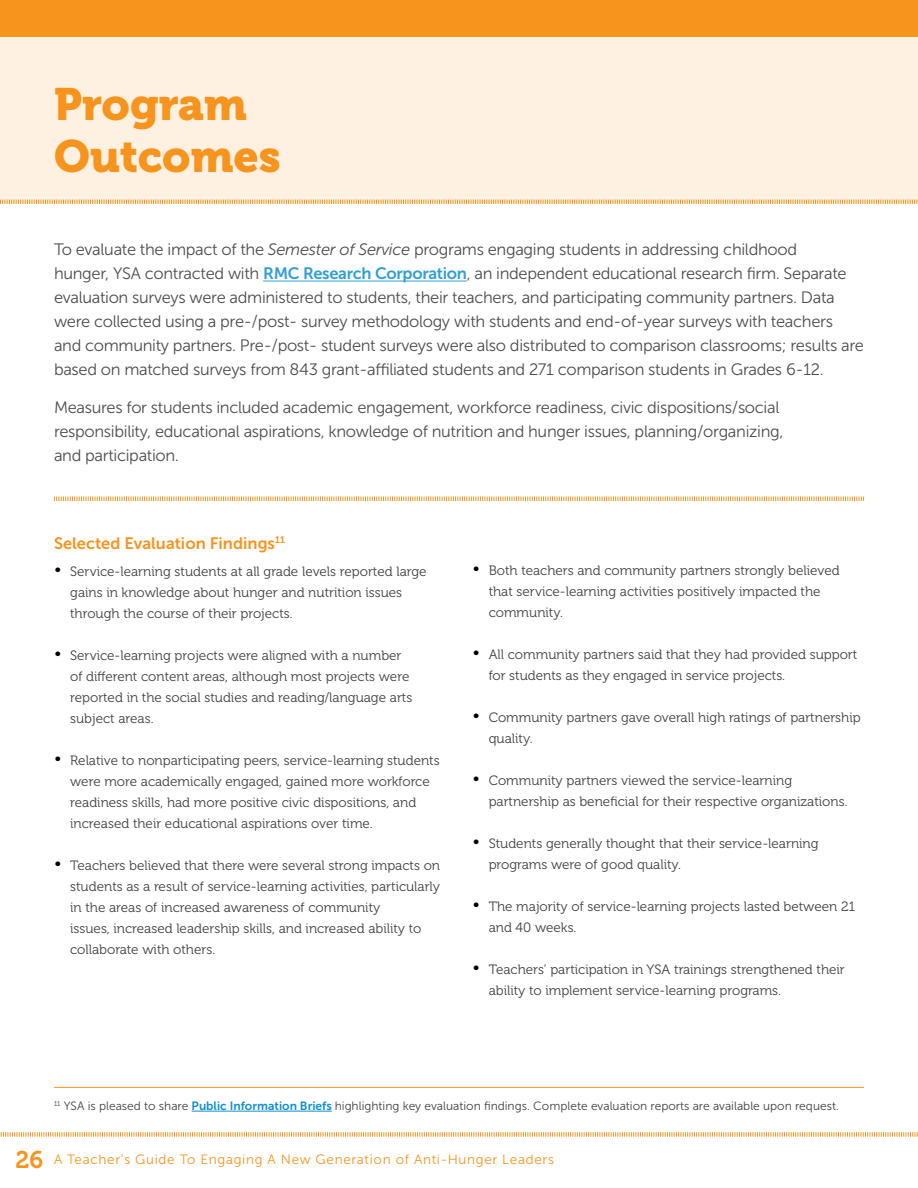
<style>
.page{position:relative;width:918px;height:1188px;background:#fff}
.page>*{position:absolute;margin:0;border:0;box-sizing:border-box;transform-origin:0 0}
.t1{font:45px/52.5px "Museo 900";color:#f7941e}
.t2{font:16.5px/24px "Museo Sans 300";letter-spacing:-.02em;color:#4d4d4f}
.t3{font:16.5px "Museo Sans 700";color:#f7941e}
.t4{font:13.5px/21px "Museo 300";color:#414042}
.t5{font:13.5px "Museo Sans 300";letter-spacing:.05em;color:#f7941e}
.t6{font:12px "Museo Sans 300";color:#414042}
.s1{font-style:italic}
.s2{font-family:"Museo Sans 700";color:#329fd6}
.s3{color:#000}
.s4{font-family:"Museo Sans 700";color:#0e8fce}
.s5{font-family:"Museo 700";font-size:24px}
</style>
<div class="page">
<svg style="left:0;top:1132px;width:918px;height:5px"></svg>
<div style="left:0;top:14px;width:918px;height:189px;background:#fff1e2"></div>
<div style="left:0;top:0;width:918px;height:37px;background:#f7941e"></div>
<svg style="left:0;top:199px;width:918px;height:5px"></svg>
<hr style="left:263px;top:281px;width:204px;height:1px;background:#329fd6">
<svg style="left:54px;top:496px;width:810px;height:5px"></svg>
<hr style="left:192px;top:1111px;width:140px;height:1px;background:#0e8fce">
<hr style="left:54px;top:1087px;width:810px;height:1px;background:#f7941e">
<h1 class="t1" style="left:54px;top:78px;width:229px">Program<br>Outcomes</h1>
<p class="t2" style="left:54px;top:238px;width:811px">To evaluate the impact of the <span class="s1">Semester of Service</span> programs engaging students in addressing childhood<br>hunger, YSA contracted with <span class="s2">RMC Research Corporation</span>, an independent educational research firm. Separate evaluation surveys were administered to students, their teachers, and participating community partners. Data were collected using a pre-/post- survey methodology with students and end-of-year surveys with teachers and community partners. Pre-/post- student surveys were also distributed to comparison classrooms; results are based on matched surveys from 843 grant-affiliated students and 271 comparison students in Grades 6-12.</p>
<p class="t2" style="left:54px;top:395px;width:731px">Measures for students included academic engagement, workforce readiness, civic dispositions/social responsibility, educational aspirations, knowledge of nutrition and hunger issues, planning/organizing, and participation.</p>
<p class="t3" style="left:54px;top:534px;width:232px">Selected Evaluation Findings<sup>11</sup></p>
<p class="t4" style="left:70px;top:561px;width:358px;text-indent:-16px"><span class="s3">•</span> Service-learning students at all grade levels reported large gains in knowledge about hunger and nutrition issues through the course of their projects.</p>
<p class="t4" style="left:70px;top:645px;width:344px;text-indent:-16px"><span class="s3">•</span> Service-learning projects were aligned with a number of different content areas, although most projects were reported in the social studies and reading/language arts subject areas.</p>
<p class="t4" style="left:70px;top:750px;width:371px;text-indent:-16px"><span class="s3">•</span> Relative to nonparticipating peers, service-learning students were more academically engaged, gained more workforce readiness skills, had more positive civic dispositions, and increased their educational aspirations over time.</p>
<p class="t4" style="left:70px;top:855px;width:371px;text-indent:-16px"><span class="s3">•</span> Teachers believed that there were several strong impacts on students as a result of service-learning activities, particularly in the areas of increased awareness of community<br>issues, increased leadership skills, and increased ability to collaborate with others.</p>
<p class="t4" style="left:489px;top:560px;width:353px;text-indent:-16px"><span class="s3">•</span> Both teachers and community partners strongly believed that service-learning activities positively impacted the community.</p>
<p class="t4" style="left:489px;top:644px;width:370px;text-indent:-16px"><span class="s3">•</span> All community partners said that they had provided support for students as they engaged in service projects.</p>
<p class="t4" style="left:489px;top:707px;width:374px;text-indent:-16px"><span class="s3">•</span> Community partners gave overall high ratings of partnership quality.</p>
<p class="t4" style="left:489px;top:770px;width:360px;text-indent:-16px"><span class="s3">•</span> Community partners viewed the service-learning partnership as beneficial for their respective organizations.</p>
<p class="t4" style="left:489px;top:833px;width:331px;text-indent:-16px"><span class="s3">•</span> Students generally thought that their service-learning programs were of good quality.</p>
<p class="t4" style="left:489px;top:896px;width:368px;text-indent:-16px"><span class="s3">•</span> The majority of service-learning projects lasted between 21 and 40 weeks.</p>
<p class="t4" style="left:489px;top:959px;width:358px;text-indent:-16px"><span class="s3">•</span> Teachers’ participation in YSA trainings strengthened their ability to implement service-learning programs.</p>
<p class="t6" style="left:54px;top:1099px;width:787px"><sup>11</sup> YSA is pleased to share <span class="s4">Public I nformation Briefs</span> highlighting key evaluation findings. Complete evaluation reports are available upon request.</p>
<p class="t5" style="left:15px;top:1153px;width:540px"><span class="s5">26</span> A Teacher’s Guide To Engaging A New Generation of Anti-H unger Leaders</p>
</div>
